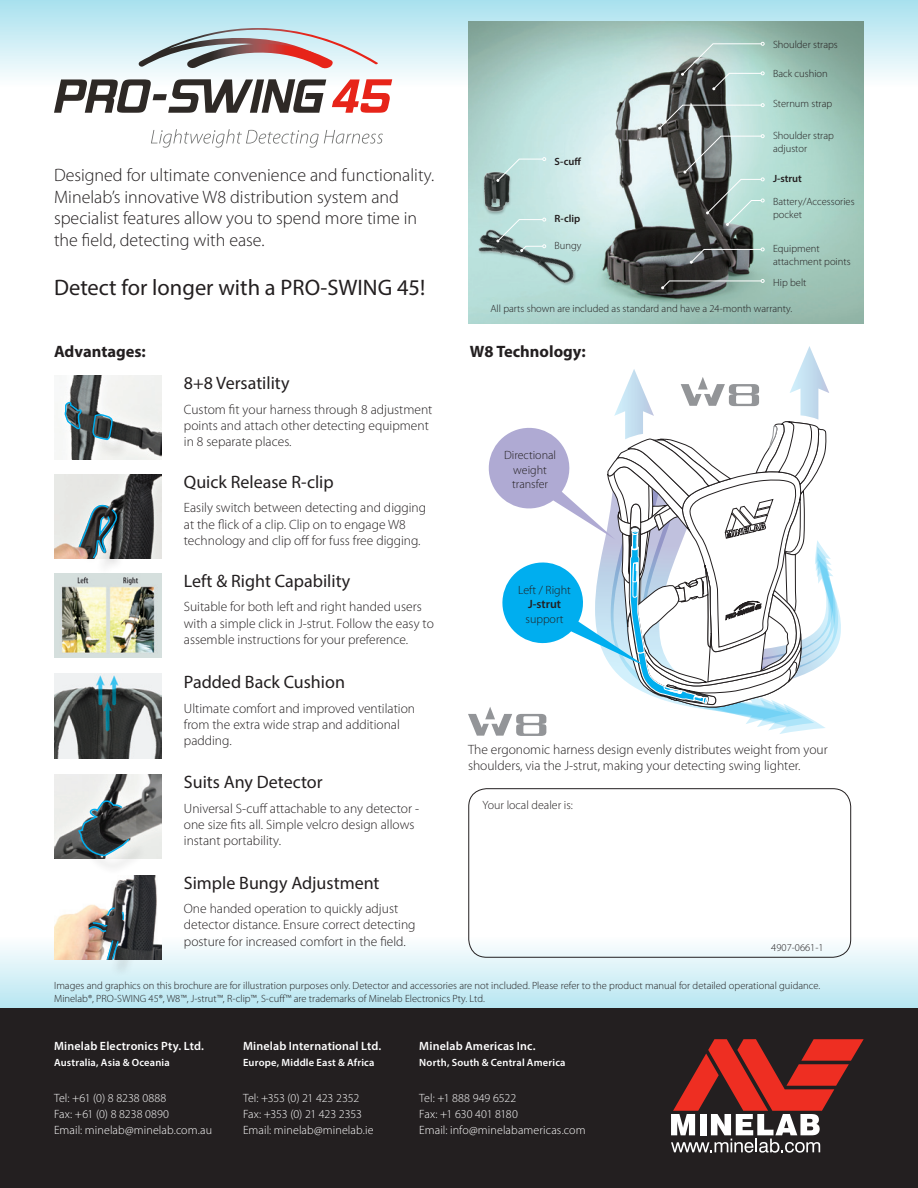
<style>
.page{position:relative;width:918px;height:1188px;background:#fff}
.page>*{position:absolute;margin:0;border:0;box-sizing:border-box;transform-origin:0 0}
.t1{font:22.5px "Myriad Pro";color:#231f20}
.t2{font:300 18px/21.6px "Myriad Pro";color:#231f20}
.t3{font:18px "Myriad Pro";color:#231f20}
.t4{font:700 16.5px "Myriad Pro";color:#231f20}
.t5{font:300 13.5px/16.2px "Myriad Pro";color:#231f20}
.body{font:300 12px/15.9px "Myriad Pro";letter-spacing:.01em;color:#fff}
.body-2{font:600 12px "Myriad Pro";letter-spacing:.015em;color:#fff}
.t6{font:300 12px/14.4px "Myriad Pro";color:#231f20;text-align:center}
.t7{font:600 12px "Myriad Pro";color:#231f20}
.t8{font:300 10.5px/12.6px "Myriad Pro";color:#231f20}
.body-3{font:600 10.5px "Myriad Pro";letter-spacing:.02em;color:#fff}
.t9{font:600 10.5px "Myriad Pro";color:#231f20}
</style>
<div class="page">
<div style="left:0;top:0;width:918px;height:98px;background:linear-gradient(to bottom,#a8e1ee,#fff)"></div>
<svg style="left:0;top:924px;width:918px;height:84px"></svg>
<div style="left:0;top:1008px;width:918px;height:180px;background:#231f20"></div>
<svg style="left:671px;top:1039px;width:193px;height:114px"></svg>
<div style="left:469px;top:789px;width:382px;height:168px;border:1px solid #231f20;border-radius:18px"></div>
<img style="left:468px;top:22px;width:396px;height:302px">
<svg style="left:658px;top:103px;width:107px;height:123px;background:#91a19e"></svg>
<svg style="left:690px;top:248px;width:75px;height:16px"></svg>
<svg style="left:661px;top:279px;width:104px;height:10px"></svg>
<svg style="left:681px;top:42px;width:84px;height:48px;background:#97ada8"></svg>
<img style="left:480px;top:169px;width:33px;height:30px">
<img style="left:468px;top:199px;width:117px;height:119px">
<svg style="left:496px;top:157px;width:50px;height:25px"></svg>
<svg style="left:496px;top:218px;width:50px;height:34px;background:#a8c4c1"></svg>
<svg style="left:468px;top:346px;width:373px;height:390px"></svg>
<svg style="left:137px;top:22px;width:242px;height:48px;background:#c3c6ca"></svg>
<svg style="left:332px;top:79px;width:60px;height:34px"></svg>
<svg style="left:54px;top:79px;width:272px;height:34px"></svg>
<svg style="left:151px;top:129px;width:232px;height:19px"></svg>
<img style="left:54px;top:573px;width:108px;height:85px">
<img style="left:54px;top:674px;width:108px;height:84px">
<img style="left:54px;top:775px;width:108px;height:84px">
<div style="left:81px;top:803px;width:66px;height:71px;background:#231f20;opacity:.35"></div>
<svg style="left:77px;top:800px;width:54px;height:57px;background:#626e72"></svg>
<img style="left:54px;top:474px;width:108px;height:85px">
<div style="left:96px;top:513px;width:40px;height:63px;background:#231f20;opacity:.35"></div>
<div style="left:82px;top:508px;width:44px;height:56px;background:#231f20;opacity:.35"></div>
<div style="left:102px;top:520px;width:26px;height:34px;background:#231f20;opacity:.35"></div>
<svg style="left:77px;top:503px;width:42px;height:57px;background:#728287"></svg>
<img style="left:54px;top:875px;width:108px;height:84px">
<div style="left:110px;top:910px;width:22px;height:23px;background:#231f20;opacity:.35"></div>
<div style="left:125px;top:915px;width:17px;height:23px;background:#231f20;opacity:.35"></div>
<div style="left:115px;top:944px;width:22px;height:33px;background:#231f20;opacity:.35"></div>
<div style="left:110px;top:944px;width:21px;height:34px;background:#231f20;opacity:.35"></div>
<svg style="left:106px;top:950px;width:14px;height:12px"></svg>
<div style="left:96px;top:925px;width:29px;height:20px;background:#231f20;opacity:.35"></div>
<div style="left:92px;top:929px;width:32px;height:21px;background:#231f20;opacity:.35"></div>
<svg style="left:87px;top:907px;width:37px;height:25px"></svg>
<img style="left:58px;top:376px;width:104px;height:84px">
<div style="left:95px;top:417px;width:36px;height:42px;background:#231f20;opacity:.35"></div>
<svg style="left:100px;top:413px;width:13px;height:28px"></svg>
<div style="left:67px;top:405px;width:33px;height:42px;background:#231f20;opacity:.35"></div>
<svg style="left:64px;top:380px;width:19px;height:50px"></svg>
<p class="t8" style="left:773px;top:38px;width:66px">Shoulder straps</p>
<p class="t8" style="left:773px;top:67px;width:56px">Back cushion</p>
<p class="t8" style="left:773px;top:98px;width:61px">Sternum strap</p>
<p class="t2" style="left:54px;top:165px;width:382px">Designed for ultimate convenience and functionality.<br>Minelab’s innovative W8 distribution system and specialist features allow you to spend more time in the field, detecting with ease.</p>
<p class="t1" style="left:54px;top:273px;width:373px">Detect for longer with a PRO-SWING 45!</p>
<p class="t9" style="left:555px;top:154px;width:28px">S-cuff</p>
<p class="t9" style="left:555px;top:212px;width:27px">R-clip</p>
<p class="t8" style="left:555px;top:239px;width:28px">Bungy</p>
<p class="t8" style="left:773px;top:130px;width:62px">Shoulder strap adjustor</p>
<p class="t9" style="left:773px;top:172px;width:30px">J-strut</p>
<p class="t8" style="left:773px;top:195px;width:83px">Battery/Accessories</p>
<p class="t8" style="left:773px;top:208px;width:30px">pocket</p>
<p class="t8" style="left:773px;top:242px;width:79px">Equipment attachment points</p>
<p class="t8" style="left:773px;top:276px;width:35px">Hip belt</p>
<p class="t8" style="left:490px;top:303px;width:303px">All parts shown are included as standard and have a 24-month warranty.</p>
<p class="t4" style="left:54px;top:341px;width:93px">Advantages:</p>
<p class="t4" style="left:470px;top:341px;width:117px">W8 Technology:</p>
<p class="t3" style="left:184px;top:372px;width:107px">8+8 Versatility</p>
<p class="t5" style="left:184px;top:401px;width:250px">Custom fit your harness through 8 adjustment points and attach other detecting equipment in 8 separate places.</p>
<p class="t3" style="left:184px;top:471px;width:151px">Quick Release R-clip</p>
<p class="t5" style="left:184px;top:500px;width:244px">Easily switch between detecting and digging at the flick of a clip. Clip on to engage W8 technology and clip off for fuss free digging.</p>
<p class="t3" style="left:184px;top:570px;width:168px">Left &amp; Right Capability</p>
<p class="t5" style="left:184px;top:599px;width:251px">Suitable for both left and right handed users with a simple click in J-strut. Follow the easy to assemble instructions for your preference.</p>
<p class="t3" style="left:184px;top:671px;width:163px">Padded Back Cushion</p>
<p class="t5" style="left:184px;top:700px;width:233px">Ultimate comfort and improved ventilation from the extra wide strap and additional padding.</p>
<p class="t3" style="left:184px;top:771px;width:140px">Suits Any Detector</p>
<p class="t5" style="left:184px;top:800px;width:237px">Universal S-cuff attachable to any detector - one size fits all. Simple velcro design allows instant portability.</p>
<p class="t3" style="left:184px;top:872px;width:197px">Simple Bungy Adjustment</p>
<p class="t5" style="left:184px;top:901px;width:233px">One handed operation to quickly adjust detector distance. Ensure correct detecting posture for increased comfort in the field.</p>
<p class="t6" style="left:504px;top:448px;width:54px">Directional weight transfer</p>
<p class="t6" style="left:518px;top:583px;width:54px">Left / Right</p>
<p class="t7" style="left:528px;top:597px;width:35px">J-strut</p>
<p class="t6" style="left:526px;top:612px;width:40px">support</p>
<p class="t5" style="left:468px;top:741px;width:361px">The ergonomic harness design evenly distributes weight from your shoulders, via the J-strut, making your detecting swing lighter.</p>
<p class="t6" style="left:482px;top:798px;width:92px">Your local dealer is:</p>
<p class="t8" style="left:771px;top:941px;width:54px">4907-0661-1</p>
<p class="t8" style="left:54px;top:979px;width:768px">Images and graphics on this brochure are for illustration purposes only. Detector and accessories are not included. Please refer to the product manual for detailed operational guidance.<br>Minelab®, PRO-SWING 45®, W8™, J-strut™, R-clip™, S-cuff™ are trademarks of Minelab Electronics Pty. Ltd.</p>
<p class="body-2" style="left:54px;top:1038px;width:152px">Minelab Electronics Pty. Ltd.</p>
<p class="body-3" style="left:54px;top:1056px;width:117px">Australia, Asia &amp; Oceania</p>
<p class="body" style="left:54px;top:1090px;width:160px">Tel: +61 (0) 8 8238 0888<br>Fax: +61 (0) 8 8238 0890<br>Email: minelab@minelab.com.au</p>
<p class="body-2" style="left:243px;top:1038px;width:140px">Minelab International Ltd.</p>
<p class="body-3" style="left:243px;top:1056px;width:133px">Europe, Middle East &amp; Africa</p>
<p class="body" style="left:243px;top:1090px;width:132px">Tel: +353 (0) 21 423 2352<br>Fax: +353 (0) 21 423 2353<br>Email: minelab@minelab.ie</p>
<p class="body-2" style="left:419px;top:1038px;width:118px">Minelab Americas Inc.</p>
<p class="body-3" style="left:419px;top:1056px;width:148px">North, South &amp; Central America</p>
<p class="body" style="left:419px;top:1090px;width:168px">Tel: +1 888 949 6522<br>Fax: +1 630 401 8180<br>Email: info@minelabamericas.com</p>
</div>
